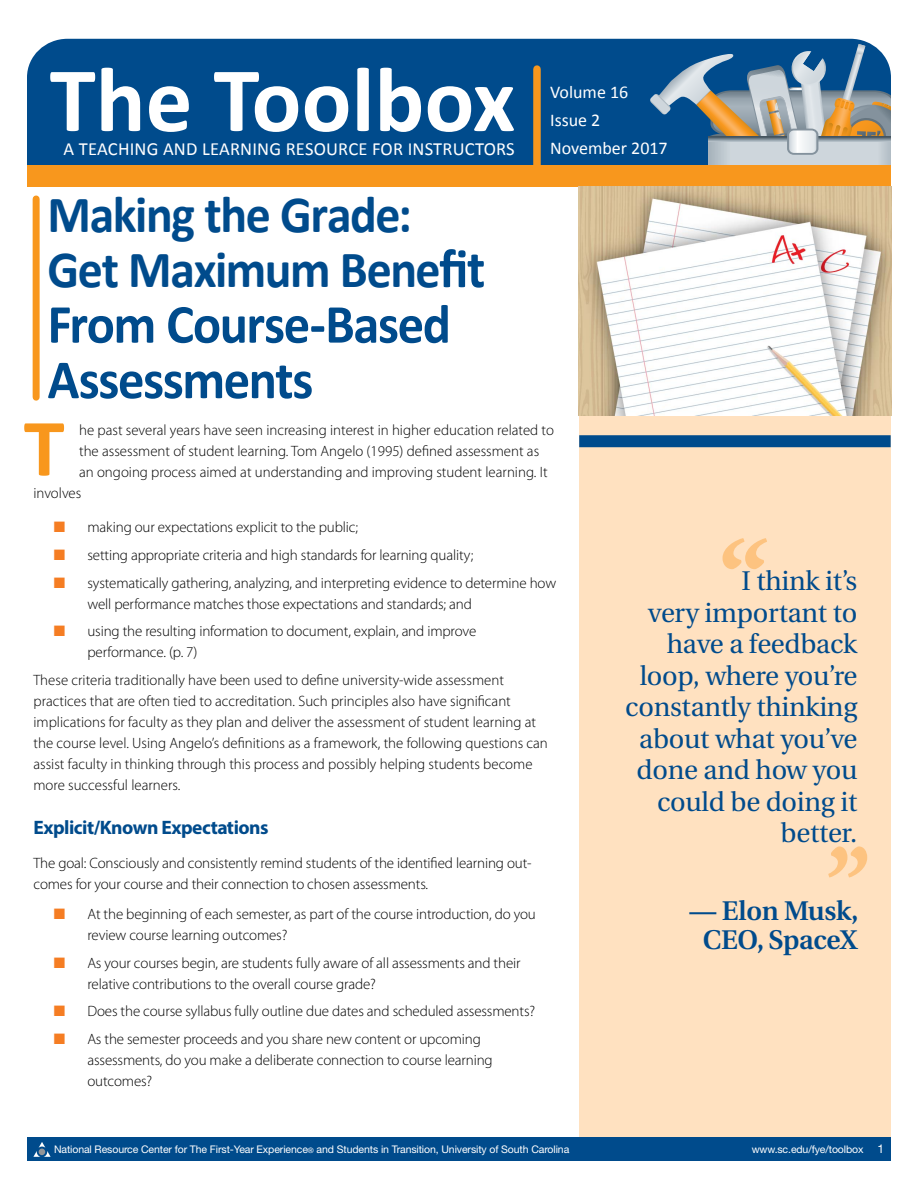
<style>
.page{position:relative;width:918px;height:1188px;background:#fff}
.page>*{position:absolute;margin:0;border:0;box-sizing:border-box;transform-origin:0 0}
.t1{font:700 93px "Calibri";color:#fff}
.t2{font:700 82.35px "Calibri";color:#f8971d}
.t3{font:700 55.5px/55.5px "Calibri";letter-spacing:-.025em;color:#004b8c;scale:.95 1}
.t4{font:700 52.5px/55.5px "Calibri";letter-spacing:-.03em;color:#004b8c;scale:.95 1}
.t5{font:27px/31.5px "Utopia";letter-spacing:-.01em;color:#004b8c;text-align:right}
.t6{font:600 27px/28.5px "Utopia";letter-spacing:-.01em;color:#004b8c;text-align:center}
.t7{font:700 19.5px "Myriad Pro";letter-spacing:-.025em;color:#004b8c}
.t8{font:18.6px "Calibri";letter-spacing:.01em;color:#fff}
.t9{font:18px/28px "Calibri";color:#fff}
.t10{font:300 15px/21px "Myriad Pro";letter-spacing:-.01em;color:#000}
.t11{font:10.5px "Helvetica Neue LT Std";letter-spacing:-.01em;color:#fff}
.s1{font-size:55.5px}
.s2{color:#f57d23}
.s3{font-size:7.5px}
.s4{font-size:12px}
</style>
<div class="page">
<div style="left:579px;top:414px;width:312px;height:725px;background:#ffe1c0"></div>
<div style="left:27px;top:1138px;width:864px;height:23px;background:#004b8c"></div>
<svg style="left:33px;top:1142px;width:18px;height:15px"></svg>
<div style="left:27px;top:39px;width:623px;height:126px;background:#004b8c"></div>
<div style="left:533px;top:69px;width:8px;height:101px;background:#f8971d"></div>
<svg style="left:650px;top:38px;width:242px;height:149px;background:#718da2"></svg>
<div style="left:27px;top:165px;width:864px;height:22px;background:#f8971d"></div>
<div style="left:579px;top:435px;width:312px;height:12px;background:#004b8c"></div>
<div style="left:33px;top:199px;width:7px;height:198px;background:#f8971d"></div>
<svg style="left:828px;top:846px;width:39px;height:32px"></svg>
<svg style="left:723px;top:538px;width:44px;height:31px"></svg>
<img style="left:579px;top:187px;width:312px;height:229px">
<h1 class="t1" style="left:50px;top:30px;width:467px">The Toolbox</h1>
<h1 class="t1" style="left:50px;top:42px;width:467px">The Toolbox</h1>
<p class="t8" style="left:64px;top:137px;width:453px">A TEACHING AND LEARNING RESOURCE FOR INSTRUCTORS</p>
<h3 class="t4" style="left:48px;top:186px;width:462px">Making the Grade:<br>Get Maximum Bene<span class="s1">fit</span></h3>
<h3 class="t3" style="left:48px;top:296px;width:426px">From Course-Based<br>Assessments</h3>
<p class="t9" style="left:550px;top:78px;width:119px">Volume 16<br>Issue 2<br>November 2017</p>
<h2 class="t2" style="left:24px;top:396px;width:42px">T</h2>
<p class="t10" style="left:79px;top:419px;width:476px">he past several years have seen increasing interest in higher education related to</p>
<p class="t10" style="left:79px;top:440px;width:462px">the assessment of student learning. Tom Angelo (1995) defined assessment as</p>
<p class="t10" style="left:79px;top:461px;width:470px">an ongoing process aimed at understanding and improving student learning. It</p>
<p class="t10" style="left:33px;top:482px;width:49px">involves</p>
<p class="t10" style="left:54px;top:516px;width:306px"><span class="s2">■</span> making our expectations explicit to the public;</p>
<p class="t10" style="left:54px;top:544px;width:421px"><span class="s2">■</span> setting appropriate criteria and high standards for learning quality;</p>
<p class="t10" style="left:87px;top:572px;width:470px;text-indent:-34px"><span class="s2">■</span> systematically gathering, analyzing, and interpreting evidence to determine how well performance matches those expectations and standards; and</p>
<p class="t10" style="left:87px;top:621px;width:390px;text-indent:-34px"><span class="s2">■</span> using the resulting information to document, explain, and improve performance. (p. 7)</p>
<p class="t10" style="left:33px;top:669px;width:516px">These criteria traditionally have been used to define university-wide assessment practices that are often tied to accreditation. Such principles also have significant implications for faculty as they plan and deliver the assessment of student learning at the course level. Using Angelo’s definitions as a framework, the following questions can assist faculty in thinking through this process and possibly helping students become more successful learners.</p>
<h3 class="t7" style="left:33px;top:814px;width:237px">Explicit/Known Expectations</h3>
<p class="t10" style="left:33px;top:852px;width:500px">The goal: Consciously and consistently remind students of the identified learning out&shy;comes for your course and their connection to chosen assessments.</p>
<p class="t10" style="left:87px;top:903px;width:450px;text-indent:-34px"><span class="s2">■</span> At the beginning of each semester, as part of the course introduction, do you review course learning outcomes?</p>
<p class="t10" style="left:87px;top:952px;width:435px;text-indent:-34px"><span class="s2">■</span> As your courses begin, are students fully aware of all assessments and their relative contributions to the overall course grade?</p>
<p class="t10" style="left:54px;top:1001px;width:483px"><span class="s2">■</span> Does the course syllabus fully outline due dates and scheduled assessments?</p>
<p class="t10" style="left:87px;top:1028px;width:407px;text-indent:-34px"><span class="s2">■</span> As the semester proceeds and you share new content or upcoming assessments, do you make a deliberate connection to course learning outcomes?</p>
<h3 class="t5" style="left:625px;top:566px;width:234px">I think it’s<br>very important to have a feedback loop, where you’re constantly thinking about what you’ve done and how you could be doing it better.</h3>
<h3 class="t6" style="left:690px;top:897px;width:170px">— Elon Musk,<br>CEO, SpaceX</h3>
<p class="t11" style="left:54px;top:1143px;width:517px">National Resource Center for The First-Year Experience<span class="s3">®</span> and Students in Transition, University of South Carolina</p>
<p class="t11" style="left:752px;top:1143px;width:134px">www.sc.edu/fye/toolbox <span class="s4">1</span></p>
</div>
